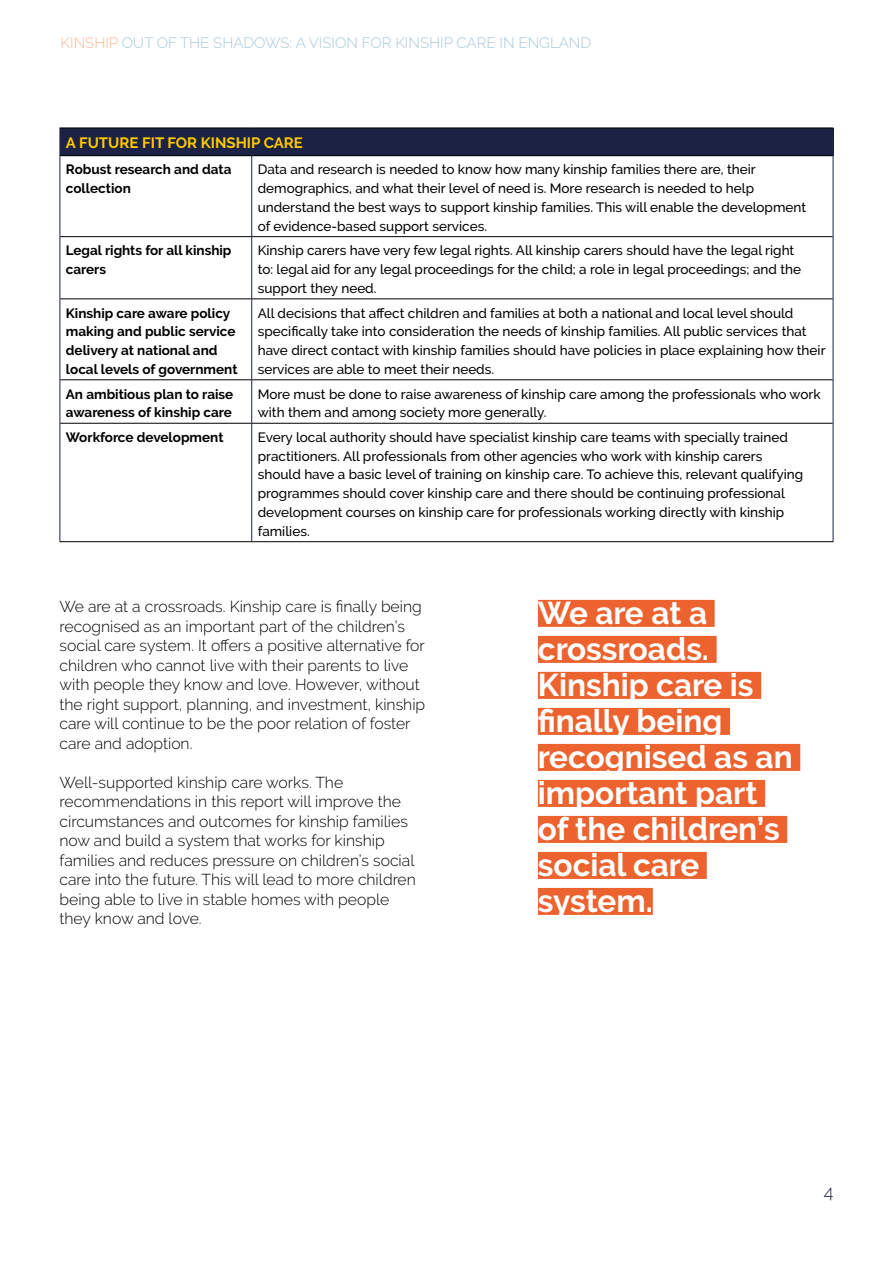
<style>
.page{position:relative;width:893px;height:1263px;background:#fff}
.page>*{position:absolute;margin:0;border:0;box-sizing:border-box;transform-origin:0 0}
.t1{font:700 31.5px/36px "Raleway";color:#fff}
.t2{font:300 18px "Raleway";color:#1c2243}
.t3{font:300 15.75px/19.5px "Raleway";color:#000}
.t4{font:300 15px "Raleway";color:#a6c8db}
.t5{font:700 15px "Raleway";color:#fec800}
.t6{font:500 13.5px/18.8px "Raleway";color:#000}
.t7{font:700 13.5px/18.8px "Raleway";color:#000}
.s1{color:#f8b794}
</style>
<div class="page">
<div style="left:60px;top:128px;width:773px;height:28px;background:#1c2243"></div>
<svg style="left:833px;top:128px;width:1px;height:28px"></svg>
<hr style="left:60px;top:156px;width:1px;height:81px;background:#1c2243">
<hr style="left:251px;top:156px;width:1px;height:80px;background:#1c2243">
<hr style="left:833px;top:156px;width:1px;height:81px;background:#1c2243">
<hr style="left:60px;top:237px;width:1px;height:62px;background:#1c2243">
<hr style="left:251px;top:237px;width:1px;height:61px;background:#1c2243">
<hr style="left:833px;top:237px;width:1px;height:62px;background:#1c2243">
<hr style="left:60px;top:299px;width:1px;height:81px;background:#1c2243">
<hr style="left:251px;top:299px;width:1px;height:80px;background:#1c2243">
<hr style="left:833px;top:299px;width:1px;height:81px;background:#1c2243">
<hr style="left:60px;top:380px;width:1px;height:43px;background:#1c2243">
<hr style="left:251px;top:380px;width:1px;height:43px;background:#1c2243">
<hr style="left:833px;top:380px;width:1px;height:43px;background:#1c2243">
<hr style="left:60px;top:423px;width:1px;height:118px;background:#1c2243">
<hr style="left:251px;top:424px;width:1px;height:117px;background:#1c2243">
<hr style="left:833px;top:423px;width:1px;height:118px;background:#1c2243">
<hr style="left:60px;top:236px;width:192px;height:1px;background:#000">
<hr style="left:252px;top:236px;width:581px;height:1px;background:#000">
<hr style="left:60px;top:298px;width:192px;height:1px;background:#000">
<hr style="left:60px;top:379px;width:192px;height:1px;background:#000">
<hr style="left:60px;top:423px;width:192px;height:1px;background:#000">
<hr style="left:60px;top:541px;width:192px;height:1px;background:#000">
<hr style="left:252px;top:155px;width:581px;height:1px;background:#000">
<hr style="left:252px;top:298px;width:581px;height:1px;background:#000">
<hr style="left:252px;top:379px;width:581px;height:1px;background:#000">
<hr style="left:252px;top:423px;width:581px;height:1px;background:#000">
<hr style="left:252px;top:541px;width:581px;height:1px;background:#000">
<hr style="left:60px;top:128px;width:192px;height:1px;background:#000">
<hr style="left:252px;top:128px;width:581px;height:1px;background:#000">
<hr style="left:60px;top:155px;width:192px;height:1px;background:#000">
<div style="left:538px;top:600px;width:177px;height:27px;background:#ec632f"></div>
<div style="left:538px;top:636px;width:179px;height:27px;background:#ec632f"></div>
<div style="left:538px;top:672px;width:223px;height:27px;background:#ec632f"></div>
<div style="left:538px;top:708px;width:192px;height:27px;background:#ec632f"></div>
<div style="left:538px;top:744px;width:262px;height:27px;background:#ec632f"></div>
<div style="left:538px;top:780px;width:227px;height:27px;background:#ec632f"></div>
<div style="left:538px;top:816px;width:249px;height:27px;background:#ec632f"></div>
<div style="left:538px;top:852px;width:169px;height:27px;background:#ec632f"></div>
<div style="left:538px;top:888px;width:115px;height:27px;background:#ec632f"></div>
<p class="t4" style="left:61px;top:34px;width:532px"><span class="s1">KINSHIP</span> OUT OF THE SHADOWS: A VISION FOR KINSHIP CARE IN ENGLAND</p>
<p class="t5" style="left:66px;top:134px;width:239px">A FUTURE FIT FOR KINSHIP CARE</p>
<p class="t7" style="left:66px;top:160px;width:167px">Robust research and data collection</p>
<p class="t6" style="left:258px;top:160px;width:550px">Data and research is needed to know how many kinship families there are, their demographics, and what their level of need is. More research is needed to help understand the best ways to support kinship families. This will enable the development of evidence-based support services.</p>
<p class="t7" style="left:66px;top:241px;width:167px">Legal rights for all kinship carers</p>
<p class="t6" style="left:258px;top:241px;width:545px">Kinship carers have very few legal rights. All kinship carers should have the legal right to: legal aid for any legal proceedings for the child; a role in legal proceedings; and the support they need.</p>
<p class="t7" style="left:66px;top:303px;width:173px">Kinship care aware policy making and public service delivery at national and local levels of government</p>
<p class="t6" style="left:258px;top:303px;width:569px">All decisions that affect children and families at both a national and local level should specifically take into consideration the needs of kinship families. All public services that have direct contact with kinship families should have policies in place explaining how their services are able to meet their needs.</p>
<p class="t7" style="left:66px;top:384px;width:169px">An ambitious plan to raise awareness of kinship care</p>
<p class="t6" style="left:258px;top:384px;width:564px">More must be done to raise awareness of kinship care among the professionals who work with them and among society more generally.</p>
<p class="t7" style="left:66px;top:428px;width:159px">Workforce development</p>
<p class="t6" style="left:258px;top:428px;width:547px">Every local authority should have specialist kinship care teams with specially trained practitioners. All professionals from other agencies who work with kinship carers should have a basic level of training on kinship care. To achieve this, relevant qualifying programmes should cover kinship care and there should be continuing professional development courses on kinship care for professionals working directly with kinship families.</p>
<p class="t3" style="left:60px;top:597px;width:367px">We are at a crossroads. Kinship care is finally being recognised as an important part of the children’s social care system. It offers a positive alternative for children who cannot live with their parents to live with people they know and love. However, without the right support, planning, and investment, kinship care will continue to be the poor relation of foster care and adoption.</p>
<p class="t3" style="left:60px;top:772px;width:358px">Well-supported kinship care works. The recommendations in this report will improve the circumstances and outcomes for kinship families now and build a system that works for kinship families and reduces pressure on children’s social care into the future. This will lead to more children being able to live in stable homes with people they know and love.</p>
<h1 class="t1" style="left:538px;top:595px;width:256px">We are at a crossroads.<br>Kinship care is finally being recognised as an important part of the children’s social care system.</h1>
<h2 class="t2" style="left:824px;top:1181px;width:11px">4</h2>
</div>
